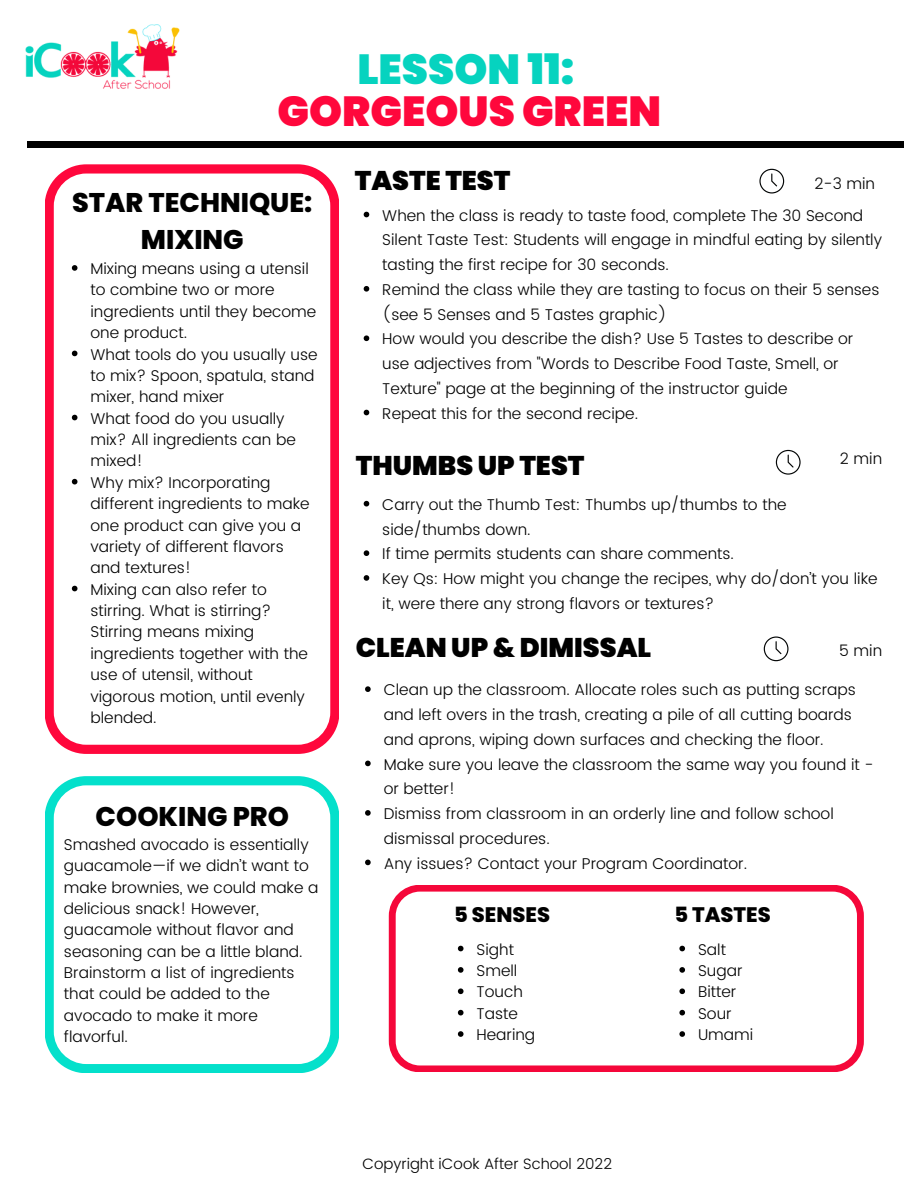
<style>
.page{position:relative;width:918px;height:1188px;background:#fff}
.page>*{position:absolute;margin:0;border:0;box-sizing:border-box;transform-origin:0 0}
.t1{font:900 42px "Poppins";color:#ff073c}
.t2{font:900 42px "Poppins";color:#06d3bf}
.t3{font:900 27px "Poppins";color:#000}
.t4{font:800 27px/37.2px "Poppins";color:#000;text-align:center}
.t5{font:800 21px "Poppins";color:#000}
.t6{font:300 15.6px/21.3px "Poppins";color:#000}
.t7{font:300 15px "Poppins";color:#000}
</style>
<div class="page">
<div style="left:27px;top:141px;width:876px;height:7px;background:#000"></div>
<img style="left:25px;top:24px;width:155px;height:65px">
<svg style="left:45px;top:165px;width:294px;height:588px"></svg>
<svg style="left:72px;top:265px;width:5px;height:6px"></svg>
<svg style="left:72px;top:351px;width:5px;height:5px"></svg>
<svg style="left:72px;top:415px;width:5px;height:5px"></svg>
<svg style="left:72px;top:479px;width:5px;height:5px"></svg>
<svg style="left:72px;top:586px;width:5px;height:5px"></svg>
<svg style="left:45px;top:777px;width:294px;height:296px"></svg>
<svg style="left:389px;top:885px;width:475px;height:187px"></svg>
<svg style="left:458px;top:946px;width:6px;height:5px"></svg>
<svg style="left:458px;top:967px;width:6px;height:6px"></svg>
<svg style="left:458px;top:988px;width:6px;height:6px"></svg>
<svg style="left:458px;top:1010px;width:6px;height:5px"></svg>
<svg style="left:458px;top:1031px;width:6px;height:6px"></svg>
<svg style="left:679px;top:946px;width:6px;height:5px"></svg>
<svg style="left:679px;top:967px;width:6px;height:6px"></svg>
<svg style="left:679px;top:988px;width:6px;height:6px"></svg>
<svg style="left:679px;top:1010px;width:6px;height:5px"></svg>
<svg style="left:679px;top:1031px;width:6px;height:6px"></svg>
<svg style="left:364px;top:212px;width:5px;height:5px"></svg>
<svg style="left:364px;top:286px;width:5px;height:6px"></svg>
<svg style="left:364px;top:335px;width:5px;height:6px"></svg>
<svg style="left:364px;top:410px;width:5px;height:5px"></svg>
<svg style="left:759px;top:169px;width:25px;height:25px"></svg>
<svg style="left:364px;top:501px;width:5px;height:5px"></svg>
<svg style="left:364px;top:550px;width:5px;height:6px"></svg>
<svg style="left:364px;top:575px;width:5px;height:6px"></svg>
<svg style="left:776px;top:450px;width:25px;height:25px"></svg>
<svg style="left:365px;top:686px;width:6px;height:6px"></svg>
<svg style="left:365px;top:761px;width:6px;height:5px"></svg>
<svg style="left:365px;top:810px;width:6px;height:6px"></svg>
<svg style="left:365px;top:860px;width:6px;height:5px"></svg>
<svg style="left:764px;top:636px;width:25px;height:25px"></svg>
<h1 class="t2" style="left:357px;top:40px;width:218px">LESSON 11:</h1>
<h1 class="t1" style="left:278px;top:82px;width:385px">GORGEOUS GREEN</h1>
<h2 class="t4" style="left:72px;top:183px;width:242px">STAR TECHNIQUE:<br>MIXING</h2>
<p class="t6" style="left:90px;top:258px;width:229px">Mixing means using a utensil to combine two or more ingredients until they become one product.<br>What tools do you usually use to mix? Spoon, spatula, stand mixer, hand mixer<br>What food do you usually mix? All ingredients can be mixed!<br>Why mix? Incorporating different ingredients to make one product can give you a variety of different flavors and textures!<br>Mixing can also refer to stirring. What is stirring?<br>Stirring means mixing ingredients together with the use of utensil, without vigorous motion, until evenly blended.</p>
<h2 class="t4" style="left:96px;top:798px;width:195px">COOKING PRO</h2>
<p class="t6" style="left:64px;top:834px;width:256px">Smashed avocado is essentially guacamole—if we didn’t want to make brownies, we could make a delicious snack! However, guacamole without flavor and seasoning can be a little bland.<br>Brainstorm a list of ingredients that could be added to the avocado to make it more flavorful.</p>
<h2 class="t3" style="left:355px;top:162px;width:157px">TASTE TEST</h2>
<p class="t6" style="left:814px;top:173px;width:62px">2-3 min</p>
<p class="t6" style="left:382px;top:203px;width:501px;line-height:24.8px">When the class is ready to taste food, complete The 30 Second Silent Taste Test: Students will engage in mindful eating by silently tasting the first recipe for 30 seconds.<br>Remind the class while they are tasting to focus on their 5 senses (see 5 Senses and 5 Tastes graphic)<br>How would you describe the dish? Use 5 Tastes to describe or use adjectives from "Words to Describe Food Taste, Smell, or Texture" page at the beginning of the instructor guide<br>Repeat this for the second recipe.</p>
<h2 class="t3" style="left:356px;top:446px;width:230px">THUMBS UP TEST</h2>
<p class="t6" style="left:840px;top:448px;width:44px">2 min</p>
<p class="t6" style="left:382px;top:492px;width:497px;line-height:24.8px">Carry out the Thumb Test: Thumbs up/thumbs to the side/thumbs down.<br>If time permits students can share comments.<br>Key Qs: How might you change the recipes, why do/don’t you like it, were there any strong flavors or textures?</p>
<h2 class="t3" style="left:356px;top:629px;width:297px">CLEAN UP &amp; DIMISSAL</h2>
<p class="t6" style="left:839px;top:640px;width:45px">5 min</p>
<p class="t6" style="left:384px;top:678px;width:491px;line-height:24.8px">Clean up the classroom. Allocate roles such as putting scraps and left overs in the trash, creating a pile of all cutting boards and aprons, wiping down surfaces and checking the floor.<br>Make sure you leave the classroom the same way you found it - or better!<br>Dismiss from classroom in an orderly line and follow school dismissal procedures.<br>Any issues? Contact your Program Coordinator.</p>
<h3 class="t5" style="left:454px;top:900px;width:97px">5 SENSES</h3>
<h3 class="t5" style="left:674px;top:900px;width:98px">5 TASTES</h3>
<p class="t6" style="left:698px;top:939px;width:57px">Salt<br>Sugar<br>Bitter<br>Sour<br>Umami</p>
<p class="t6" style="left:477px;top:939px;width:60px">Sight<br>Smell<br>Touch<br>Taste<br>Hearing</p>
<p class="t7" style="left:362px;top:1155px;width:251px">Copyright iCook After School 2022</p>
</div>
